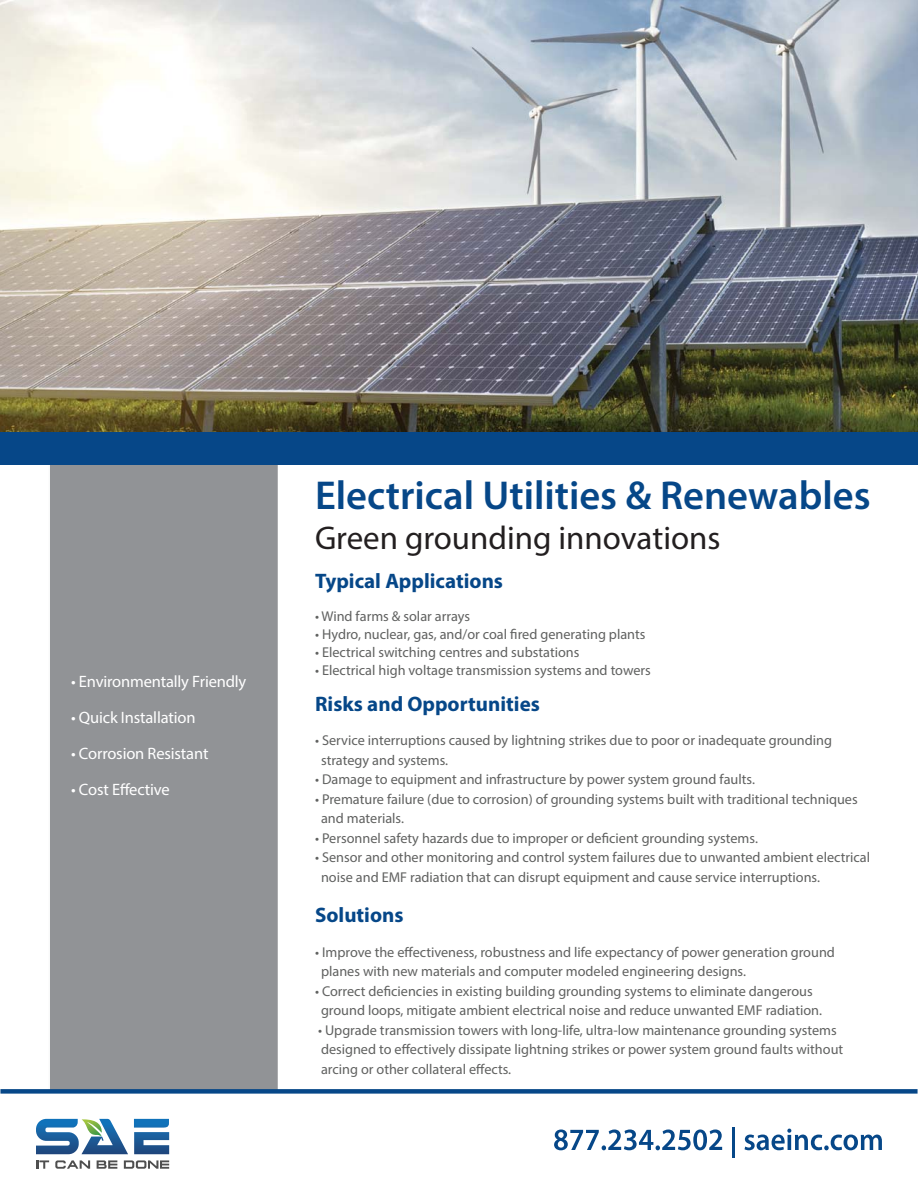
<style>
.page{position:relative;width:918px;height:1188px;background:#fff}
.page>*{position:absolute;margin:0;border:0;box-sizing:border-box;transform-origin:0 0}
.t1{font:600 40.5px "Myriad Pro";color:#064788}
.t2{font:33px "Myriad Pro";color:#231f20}
.t3{font:700 21px "Myriad Pro";color:#064788}
.t4{font:16.5px "Myriad Pro";letter-spacing:-.01em;color:#fff}
.t5{font:14.25px/19.5px "Myriad Pro";color:#606160}
</style>
<div class="page">
<img style="left:0;top:0;width:918px;height:432px">
<div style="left:50px;top:451px;width:226px;height:640px;background:#919396"></div>
<img style="left:277px;top:465px;width:1px;height:624px">
<img style="left:276px;top:465px;width:1px;height:624px">
<div style="left:0;top:1089px;width:918px;height:5px;background:#064788"></div>
<svg style="left:554px;top:1130px;width:168px;height:20px"></svg>
<hr style="left:732px;top:1127px;width:3px;height:31px;background:#064788">
<svg style="left:745px;top:1129px;width:137px;height:21px"></svg>
<svg style="left:36px;top:1160px;width:13px;height:9px"></svg>
<svg style="left:55px;top:1160px;width:35px;height:9px"></svg>
<svg style="left:97px;top:1160px;width:20px;height:9px"></svg>
<svg style="left:124px;top:1160px;width:45px;height:9px"></svg>
<svg style="left:134px;top:1119px;width:35px;height:35px"></svg>
<svg style="left:36px;top:1119px;width:92px;height:35px"></svg>
<div style="left:0;top:432px;width:918px;height:33px;background:#064788"></div>
<p class="t4" style="left:71px;top:675px;width:177px">• Environmentally Friendly</p>
<p class="t4" style="left:71px;top:711px;width:126px">• Quick Installation</p>
<p class="t4" style="left:71px;top:747px;width:139px">• Corrosion Resistant</p>
<p class="t4" style="left:71px;top:783px;width:100px">• Cost Effective</p>
<h1 class="t1" style="left:315px;top:472px;width:557px">Electrical Utilities &amp; Renewables</h1>
<h2 class="t2" style="left:315px;top:525px;width:407px">Green grounding innovations</h2>
<h3 class="t3" style="left:315px;top:568px;width:190px">Typical Applications</h3>
<p class="t5" style="left:315px;top:607px;width:157px">• Wind farms &amp; solar arrays</p>
<p class="t5" style="left:315px;top:625px;width:332px">• Hydro, nuclear, gas, and/or coal fired generating plants</p>
<p class="t5" style="left:315px;top:643px;width:266px">• Electrical switching centres and substations</p>
<p class="t5" style="left:315px;top:661px;width:337px">• Electrical high voltage transmission systems and towers</p>
<h3 class="t3" style="left:315px;top:691px;width:226px">Risks and Opportunities</h3>
<p class="t5" style="left:321px;top:732px;width:513px;text-indent:-6px">• Service interruptions caused by lightning strikes due to poor or inadequate grounding strategy and systems.</p>
<p class="t5" style="left:315px;top:771px;width:441px">• Damage to equipment and infrastructure by power system ground faults.</p>
<p class="t5" style="left:321px;top:790px;width:538px;text-indent:-6px">• Premature failure (due to corrosion) of grounding systems built with traditional techniques and materials.</p>
<p class="t5" style="left:315px;top:829px;width:444px">• Personnel safety hazards due to improper or deficient grounding systems.</p>
<p class="t5" style="left:321px;top:849px;width:551px;text-indent:-6px">• Sensor and other monitoring and control system failures due to unwanted ambient electrical noise and EMF radiation that can disrupt equipment and cause service interruptions.</p>
<h3 class="t3" style="left:315px;top:903px;width:90px">Solutions</h3>
<p class="t5" style="left:321px;top:943px;width:515px;text-indent:-6px">• Improve the effectiveness, robustness and life expectancy of power generation ground planes with new materials and computer modeled engineering designs.</p>
<p class="t5" style="left:321px;top:982px;width:503px;text-indent:-6px">• Correct deficiencies in existing building grounding systems to eliminate dangerous ground loops, mitigate ambient electrical noise and reduce unwanted EMF radiation.</p>
<p class="t5" style="left:318px;top:1021px;width:527px">• Upgrade transmission towers with long-life, ultra-low maintenance grounding systems designed to effectively dissipate lightning strikes or power system ground faults without arcing or other collateral effects.</p>
</div>
